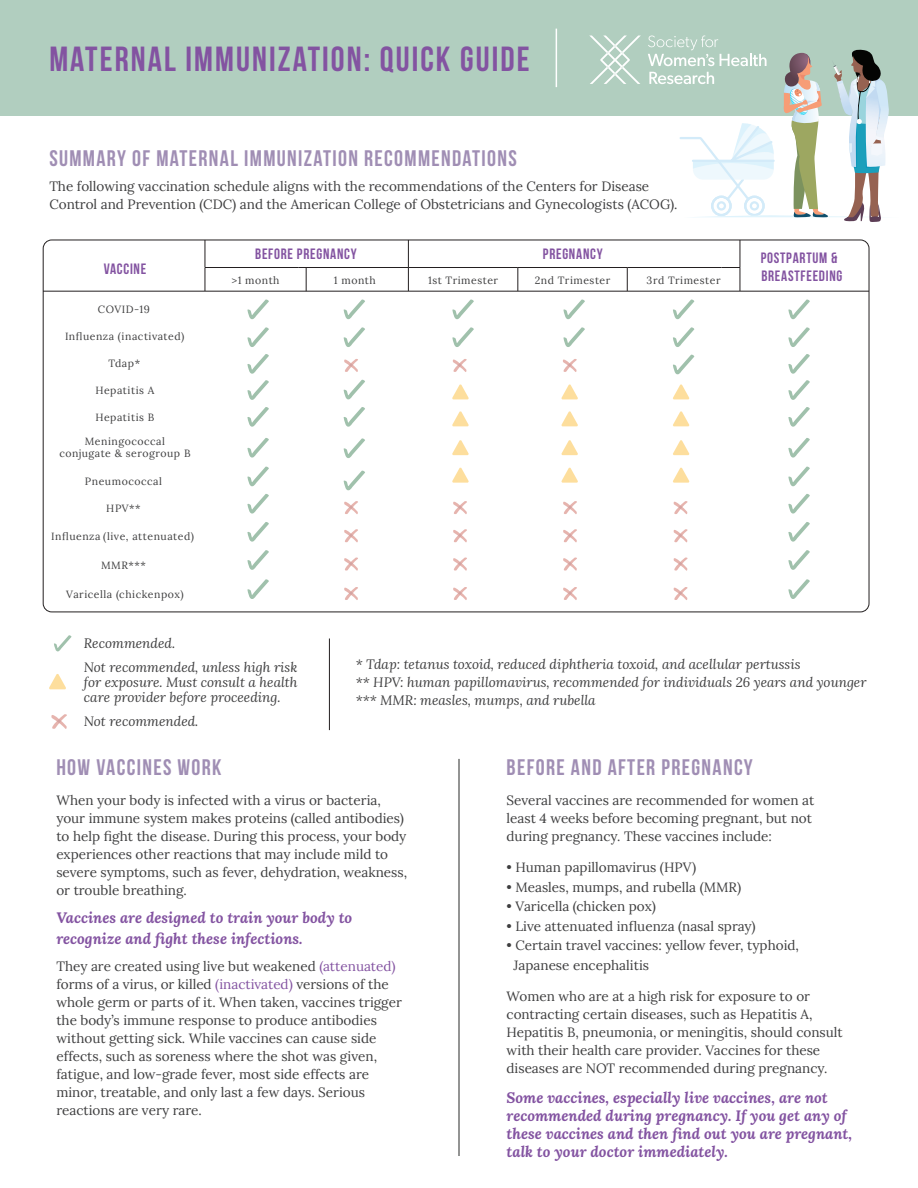
<style>
.page{position:relative;width:918px;height:1188px;background:#fff}
.page>*{position:absolute;margin:0;border:0;box-sizing:border-box;transform-origin:0 0}
.t1{font:700 34.8px "Bebas Neue";letter-spacing:.06em;color:#8353a1}
.t2{font:700 22.5px "Bebas Neue";letter-spacing:.06em;color:#a08eb4}
.t3{font:italic 700 15px/18px "Lora";color:#8353a1}
.t4{font:700 15px/18px "Bebas Neue";letter-spacing:.05em;color:#8353a1}
.t5{font:13.5px/18px "Lora";color:#3e3e3f}
.t6{font:italic 13.5px/18px "Lora";color:#3e3e3f}
.t7{font:10.5px/12.6px "Lora";letter-spacing:.05em;color:#3e3e3f;text-align:center}
.s1{color:#8353a1}
</style>
<div class="page">
<hr style="left:205px;top:267px;width:93px;height:1px;background:#231f20">
<hr style="left:298px;top:267px;width:110px;height:1px;background:#231f20">
<hr style="left:408px;top:267px;width:110px;height:1px;background:#231f20">
<hr style="left:518px;top:267px;width:109px;height:1px;background:#231f20">
<hr style="left:627px;top:267px;width:95px;height:1px;background:#231f20">
<svg style="left:205px;top:242px;width:1px;height:49px"></svg>
<svg style="left:306px;top:268px;width:1px;height:23px"></svg>
<svg style="left:408px;top:242px;width:1px;height:49px"></svg>
<svg style="left:518px;top:268px;width:1px;height:23px"></svg>
<svg style="left:627px;top:268px;width:1px;height:23px"></svg>
<svg style="left:722px;top:242px;width:19px;height:49px"></svg>
<div style="left:0;top:0;width:918px;height:116px;background:#b1cebf"></div>
<hr style="left:459px;top:759px;width:1px;height:397px;background:#292a29">
<hr style="left:556px;top:29px;width:1px;height:58px;background:#fff">
<hr style="left:43px;top:291px;width:826px;height:1px;background:#231f20">
<hr style="left:329px;top:639px;width:1px;height:91px;background:#231f20">
<svg style="left:589px;top:35px;width:52px;height:49px"></svg>
<svg style="left:648px;top:36px;width:241px;height:186px"></svg>
<svg style="left:343px;top:299px;width:22px;height:21px"></svg>
<svg style="left:452px;top:299px;width:22px;height:21px"></svg>
<svg style="left:563px;top:299px;width:22px;height:21px"></svg>
<svg style="left:673px;top:299px;width:22px;height:21px"></svg>
<svg style="left:788px;top:299px;width:22px;height:21px"></svg>
<svg style="left:343px;top:327px;width:22px;height:20px"></svg>
<svg style="left:343px;top:379px;width:22px;height:48px"></svg>
<svg style="left:343px;top:438px;width:22px;height:20px"></svg>
<svg style="left:343px;top:470px;width:22px;height:21px"></svg>
<svg style="left:452px;top:327px;width:22px;height:20px"></svg>
<svg style="left:563px;top:327px;width:22px;height:20px"></svg>
<svg style="left:673px;top:327px;width:22px;height:48px"></svg>
<svg style="left:788px;top:327px;width:22px;height:100px"></svg>
<svg style="left:788px;top:438px;width:22px;height:20px"></svg>
<svg style="left:788px;top:466px;width:22px;height:104px"></svg>
<svg style="left:788px;top:579px;width:22px;height:20px"></svg>
<svg style="left:247px;top:299px;width:22px;height:21px"></svg>
<svg style="left:247px;top:327px;width:22px;height:100px"></svg>
<svg style="left:247px;top:438px;width:22px;height:20px"></svg>
<svg style="left:247px;top:466px;width:22px;height:104px"></svg>
<svg style="left:247px;top:579px;width:22px;height:20px"></svg>
<svg style="left:54px;top:635px;width:18px;height:17px"></svg>
<svg style="left:344px;top:359px;width:14px;height:13px"></svg>
<svg style="left:344px;top:501px;width:14px;height:13px"></svg>
<svg style="left:51px;top:714px;width:16px;height:15px"></svg>
<svg style="left:453px;top:501px;width:14px;height:13px"></svg>
<svg style="left:563px;top:501px;width:14px;height:13px"></svg>
<svg style="left:674px;top:501px;width:14px;height:13px"></svg>
<svg style="left:344px;top:529px;width:14px;height:13px"></svg>
<svg style="left:453px;top:529px;width:14px;height:13px"></svg>
<svg style="left:563px;top:529px;width:14px;height:13px"></svg>
<svg style="left:674px;top:529px;width:14px;height:13px"></svg>
<svg style="left:344px;top:558px;width:14px;height:13px"></svg>
<svg style="left:453px;top:558px;width:14px;height:13px"></svg>
<svg style="left:563px;top:558px;width:14px;height:13px"></svg>
<svg style="left:674px;top:558px;width:14px;height:13px"></svg>
<svg style="left:344px;top:587px;width:14px;height:13px"></svg>
<svg style="left:453px;top:587px;width:14px;height:13px"></svg>
<svg style="left:563px;top:587px;width:14px;height:13px"></svg>
<svg style="left:674px;top:587px;width:14px;height:13px"></svg>
<svg style="left:453px;top:359px;width:14px;height:13px"></svg>
<svg style="left:563px;top:359px;width:14px;height:13px"></svg>
<svg style="left:452px;top:384px;width:17px;height:15px"></svg>
<svg style="left:452px;top:411px;width:17px;height:15px"></svg>
<svg style="left:452px;top:440px;width:17px;height:15px"></svg>
<svg style="left:452px;top:468px;width:17px;height:15px"></svg>
<svg style="left:49px;top:674px;width:17px;height:15px"></svg>
<svg style="left:561px;top:384px;width:17px;height:15px"></svg>
<svg style="left:561px;top:411px;width:17px;height:15px"></svg>
<svg style="left:561px;top:440px;width:17px;height:15px"></svg>
<svg style="left:561px;top:468px;width:17px;height:15px"></svg>
<svg style="left:673px;top:384px;width:16px;height:15px"></svg>
<svg style="left:673px;top:411px;width:16px;height:15px"></svg>
<svg style="left:673px;top:440px;width:16px;height:15px"></svg>
<svg style="left:673px;top:468px;width:16px;height:15px"></svg>
<h1 class="t1" style="left:49px;top:40px;width:482px">MATERNAL IMMUNIZATION: QUICK GUIDE</h1>
<h2 class="t2" style="left:49px;top:146px;width:469px">SUMMARY OF MATERNAL IMMUNIZATION RECOMMENDATIONS</h2>
<p class="t5" style="left:49px;top:176px;width:630px">The following vaccination schedule aligns with the recommendations of the Centers for Disease<br>Control and Prevention (CDC) and the American College of Obstetricians and Gynecologists (ACOG).</p>
<p class="t4" style="left:104px;top:259px;width:44px">VACCINE</p>
<p class="t7" style="left:98px;top:302px;width:54px">COVID-19</p>
<p class="t4" style="left:255px;top:245px;width:103px">BEFORE PREGNANCY</p>
<p class="t4" style="left:543px;top:245px;width:61px">PREGNANCY</p>
<p class="t4" style="left:761px;top:249px;width:83px">POSTPARTUM &amp;<br>BREASTFEEDING</p>
<p class="t7" style="left:231px;top:273px;width:50px">&gt;1 month</p>
<p class="t7" style="left:334px;top:273px;width:43px">1 month</p>
<p class="t7" style="left:428px;top:273px;width:72px">1st Trimester</p>
<p class="t7" style="left:535px;top:273px;width:77px">2nd Trimester</p>
<p class="t7" style="left:647px;top:273px;width:75px">3rd Trimester</p>
<p class="t7" style="left:65px;top:329px;width:121px">Influenza (inactivated)</p>
<p class="t7" style="left:108px;top:356px;width:33px">Tdap*</p>
<p class="t7" style="left:96px;top:383px;width:60px">Hepatitis A</p>
<p class="t7" style="left:96px;top:410px;width:60px">Hepatitis B</p>
<p class="t7" style="left:59px;top:434px;width:133px">Meningococcal conjugate &amp; serogroup B</p>
<p class="t7" style="left:85px;top:474px;width:79px">Pneumococcal</p>
<p class="t7" style="left:106px;top:501px;width:36px">HPV**</p>
<p class="t7" style="left:51px;top:530px;width:144px">Influenza (live, attenuated)</p>
<p class="t7" style="left:101px;top:558px;width:46px">MMR***</p>
<p class="t7" style="left:66px;top:587px;width:119px">Varicella (chickenpox)</p>
<p class="t6" style="left:84px;top:631px;width:215px;line-height:24px">Recommended.<br>Not recommended, unless high risk</p>
<p class="t6" style="left:84px;top:675px;width:215px;line-height:15px">for exposure. Must consult a health care provider before proceeding.</p>
<p class="t6" style="left:84px;top:712px;width:116px">Not recommended.</p>
<p class="t6" style="left:356px;top:655px;width:512px">* Tdap: tetanus toxoid, reduced diphtheria toxoid, and acellular pertussis<br>** HPV: human papillomavirus, recommended for individuals 26 years and younger *** MMR: measles, mumps, and rubella</p>
<h2 class="t2" style="left:56px;top:755px;width:167px">HOW VACCINES WORK</h2>
<p class="t5" style="left:56px;top:790px;width:352px">When your body is infected with a virus or bacteria, your immune system makes proteins (called antibodies) to help fight the disease. During this process, your body experiences other reactions that may include mild to severe symptoms, such as fever, dehydration, weakness, or trouble breathing.</p>
<p class="t3" style="left:56px;top:907px;width:297px;line-height:21px">Vaccines are designed to train your body to recognize and fight these infections.</p>
<p class="t5" style="left:56px;top:956px;width:347px">They are created using live but weakened <span class="s1">(attenuated) </span>forms of a virus, or killed <span class="s1">(inactivated)</span> versions of the whole germ or parts of it. When taken, vaccines trigger the body’s immune response to produce antibodies without getting sick. While vaccines can cause side effects, such as soreness where the shot was given, fatigue, and low-grade fever, most side effects are minor, treatable, and only last a few days. Serious reactions are very rare.</p>
<h2 class="t2" style="left:507px;top:755px;width:248px">BEFORE AND AFTER PREGNANCY</h2>
<p class="t5" style="left:507px;top:790px;width:309px">Several vaccines are recommended for women at least 4 weeks before becoming pregnant, but not during pregnancy. These vaccines include:</p>
<p class="t5" style="left:507px;top:857px;width:191px">• Human papillomavirus (HPV)</p>
<p class="t5" style="left:507px;top:877px;width:236px">• Measles, mumps, and rubella (MMR)</p>
<p class="t5" style="left:507px;top:896px;width:151px">• Varicella (chicken pox)</p>
<p class="t5" style="left:507px;top:916px;width:251px">• Live attenuated influenza (nasal spray)</p>
<p class="t5" style="left:514px;top:935px;width:287px;line-height:19.5px;text-indent:-7px">• Certain travel vaccines: yellow fever, typhoid,<br>Japanese encephalitis</p>
<p class="t5" style="left:507px;top:986px;width:338px">Women who are at a high risk for exposure to or contracting certain diseases, such as Hepatitis A, Hepatitis B, pneumonia, or meningitis, should consult with their health care provider. Vaccines for these diseases are NOT recommended during pregnancy.</p>
<p class="t3" style="left:507px;top:1088px;width:347px">Some vaccines, especially live vaccines, are not recommended during pregnancy. If you get any of these vaccines and then find out you are pregnant, talk to your doctor immediately.</p>
</div>
